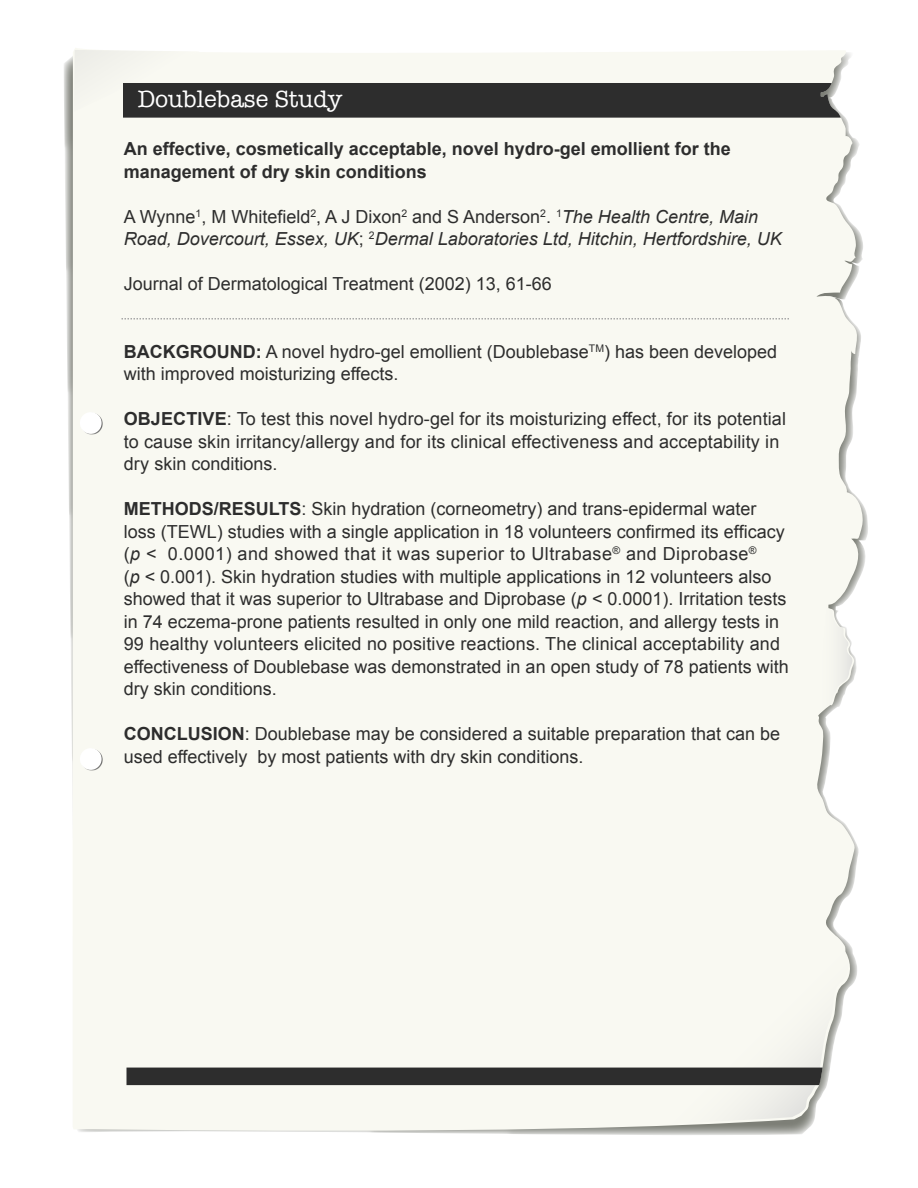
<style>
.page{position:relative;width:918px;height:1188px;background:#fff}
.page>*{position:absolute;margin:0;border:0;box-sizing:border-box;transform-origin:0 0}
.t1{font:24px "American Typewriter";color:#fff}
.t2{font:18px/22.5px "Arial";color:#2d2d2d}
.t3{font:italic 18px/22.5px "Arial";color:#2d2d2d}
.t4{font:700 18px/22.5px "Arial";color:#2d2d2d}
.s1{font-style:normal}
.s2{font-weight:700}
.s3{font-style:italic}
</style>
<div class="page">
<div style="left:73px;top:48px;width:790px;height:1087px;background:#f9f9f2"></div>
<svg style="left:815px;top:604px;width:38px;height:115px"></svg>
<svg style="left:74px;top:50px;width:767px;height:68px"></svg>
<svg style="left:81px;top:413px;width:22px;height:22px"></svg>
<div style="left:80px;top:412px;width:22px;height:22px;background:#fff;border-radius:50%"></div>
<svg style="left:81px;top:749px;width:22px;height:22px"></svg>
<div style="left:80px;top:748px;width:22px;height:22px;background:#fff;border-radius:50%"></div>
<svg style="left:127px;top:936px;width:723px;height:187px"></svg>
<svg style="left:122px;top:318px;width:668px;height:2px"></svg>
<h1 class="t1" style="left:138px;top:80px;width:206px">Doublebase Study</h1>
<p class="t4" style="left:124px;top:138px;width:609px">An effective, cosmetically acceptable, novel hydro-gel emollient for the management of dry skin conditions</p>
<p class="t3" style="left:124px;top:206px;width:660px"><span class="s1">A Wynne</span><sup>1</sup><span class="s1">, M Whitefield</span><sup>2</sup><span class="s1">, A J Dixon</span><sup>2</sup> <span class="s1">and S Anderson</span><sup>2</sup><span class="s1">.</span> <sup>1</sup>The Health Centre, Main<br>Road, Dovercourt, Essex, UK<span class="s1">;</span> <sup>2</sup>Dermal Laboratories Ltd, Hitchin, Hertfordshire, UK</p>
<p class="t2" style="left:124px;top:273px;width:430px">Journal of Dermatological Treatment (2002) 13, 61-66</p>
<p class="t2" style="left:124px;top:341px;width:655px"><span class="s2">BACKGROUND:</span> A novel hydro-gel emollient (Doublebase<sup>TM</sup>) has been developed with improved moisturizing effects.</p>
<p class="t2" style="left:124px;top:408px;width:664px"><span class="s2">OBJECTIVE</span>: To test this novel hydro-gel for its moisturizing effect, for its potential to cause skin irritancy/allergy and for its clinical effectiveness and acceptability in dry skin conditions.</p>
<p class="t2" style="left:124px;top:498px;width:667px"><span class="s2">METHODS/RESULTS</span>: Skin hydration (corneometry) and trans-epidermal water loss (TEWL) studies with a single application in 18 volunteers confirmed its efficacy (<span class="s3">p</span> &lt; 0.0001) and showed that it was superior to Ultrabase<sup>®</sup> and Diprobase<sup>®<br></sup>(<span class="s3">p</span> &lt; 0.001). Skin hydration studies with multiple applications in 12 volunteers also showed that it was superior to Ultrabase and Diprobase (<span class="s3">p</span> &lt; 0.0001). Irritation tests in 74 eczema-prone patients resulted in only one mild reaction, and allergy tests in 99 healthy volunteers elicited no positive reactions. The clinical acceptability and effectiveness of Doublebase was demonstrated in an open study of 78 patients with dry skin conditions.</p>
<p class="t2" style="left:124px;top:723px;width:658px"><span class="s2">CONCLUSION</span>: Doublebase may be considered a suitable preparation that can be used effectively by most patients with dry skin conditions.</p>
</div>
